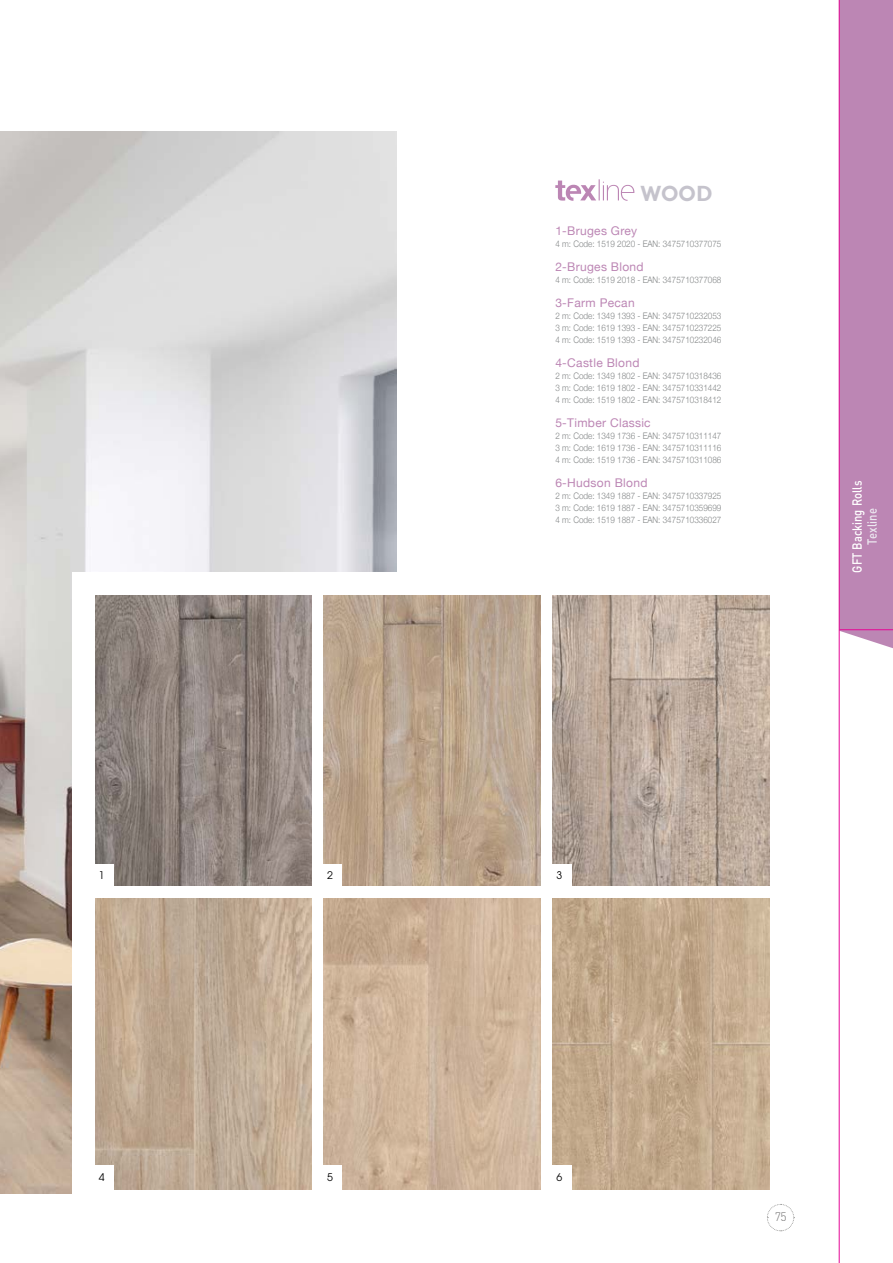
<style>
.page{position:relative;width:893px;height:1263px;background:#fff}
.page>*{position:absolute;margin:0;border:0;box-sizing:border-box;transform-origin:0 0}
.t1{font:700 21.6px "Filson Pro";color:#c5c3cc}
.t2{font:500 13.2px "DIN Pro";color:#fff;scale:.85 1}
.t3{font:500 13.2px "DIN Pro";color:#ece8f0;scale:.85 1}
.t4{font:12px "Helvetica Neue";letter-spacing:.025em;color:#bc86b4}
.t5{font:300 12px "DIN Pro";color:#706f6f}
.t6{font:10.5px "Avant Garde";color:#000}
.t7{font:300 9px/12px "Helvetica Neue";color:#828586;text-align:justify;scale:.9 1}
</style>
<div class="page">
<svg style="left:767px;top:1204px;width:28px;height:27px"></svg>
<div style="left:840px;top:0;width:53px;height:648px;background:#bc86b4"></div>
<svg style="left:555px;top:179px;width:79px;height:22px"></svg>
<img style="left:0;top:132px;width:396px;height:1062px">
<div style="left:73px;top:572px;width:586px;height:642px;background:#fff"></div>
<img style="left:95px;top:898px;width:217px;height:291px">
<div style="left:92px;top:1166px;width:22px;height:24px;background:#fff"></div>
<img style="left:95px;top:595px;width:217px;height:291px">
<div style="left:92px;top:864px;width:22px;height:24px;background:#fff"></div>
<img style="left:323px;top:898px;width:217px;height:291px">
<div style="left:321px;top:1166px;width:21px;height:24px;background:#fff"></div>
<img style="left:323px;top:595px;width:217px;height:291px">
<div style="left:321px;top:864px;width:21px;height:24px;background:#fff"></div>
<img style="left:553px;top:898px;width:216px;height:291px">
<div style="left:550px;top:1166px;width:21px;height:24px;background:#fff"></div>
<img style="left:553px;top:595px;width:216px;height:291px">
<div style="left:550px;top:864px;width:21px;height:24px;background:#fff"></div>
<hr style="left:839px;top:0;width:1px;height:1263px;background:#e50695">
<hr style="left:839px;top:629px;width:54px;height:1px;background:#e50695">
<p class="t6" style="left:99px;top:869px;width:7px">1</p>
<p class="t6" style="left:99px;top:1171px;width:7px">4</p>
<p class="t6" style="left:327px;top:869px;width:7px">2</p>
<p class="t6" style="left:327px;top:1171px;width:7px">5</p>
<h1 class="t1" style="left:640px;top:180px;width:74px">WOOD</h1>
<h3 class="t4" style="left:555px;top:222px;width:83px">1-Bruges Grey</h3>
<p class="t7" style="left:555px;top:237px;width:186px">4 m: Code: 1519 2020 - EAN: 3475710377075</p>
<h3 class="t4" style="left:555px;top:258px;width:90px">2-Bruges Blond</h3>
<p class="t7" style="left:555px;top:274px;width:186px">4 m: Code: 1519 2018 - EAN: 3475710377068</p>
<h3 class="t4" style="left:555px;top:294px;width:81px">3-Farm Pecan</h3>
<p class="t7" style="left:555px;top:310px;width:186px">2 m: Code: 1349 1393 - EAN: 3475710232053<br>3 m: Code: 1619 1393 - EAN: 3475710237225<br>4 m: Code: 1519 1393 - EAN: 3475710232046</p>
<h3 class="t4" style="left:555px;top:354px;width:86px">4-Castle Blond</h3>
<p class="t7" style="left:555px;top:370px;width:186px">2 m: Code: 1349 1802 - EAN: 3475710318436<br>3 m: Code: 1619 1802 - EAN: 3475710331442<br>4 m: Code: 1519 1802 - EAN: 3475710318412</p>
<h3 class="t4" style="left:555px;top:414px;width:97px">5-Timber Classic</h3>
<p class="t7" style="left:555px;top:430px;width:186px">2 m: Code: 1349 1736 - EAN: 3475710311147<br>3 m: Code: 1619 1736 - EAN: 3475710311116<br>4 m: Code: 1519 1736 - EAN: 3475710311086</p>
<h3 class="t4" style="left:555px;top:474px;width:94px">6-Hudson Blond</h3>
<p class="t7" style="left:555px;top:490px;width:186px">2 m: Code: 1349 1887 - EAN: 3475710337925<br>3 m: Code: 1619 1887 - EAN: 3475710359699<br>4 m: Code: 1519 1887 - EAN: 3475710336027</p>
<h2 class="t2" style="left:848px;top:573px;width:110px;rotate:-90deg">GFT Backing Rolls</h2>
<h2 class="t3" style="left:863px;top:545px;width:45px;rotate:-90deg">Texline</h2>
<p class="t6" style="left:556px;top:869px;width:7px">3</p>
<p class="t6" style="left:556px;top:1171px;width:7px">6</p>
<h3 class="t5" style="left:774px;top:1208px;width:14px">75</h3>
</div>
